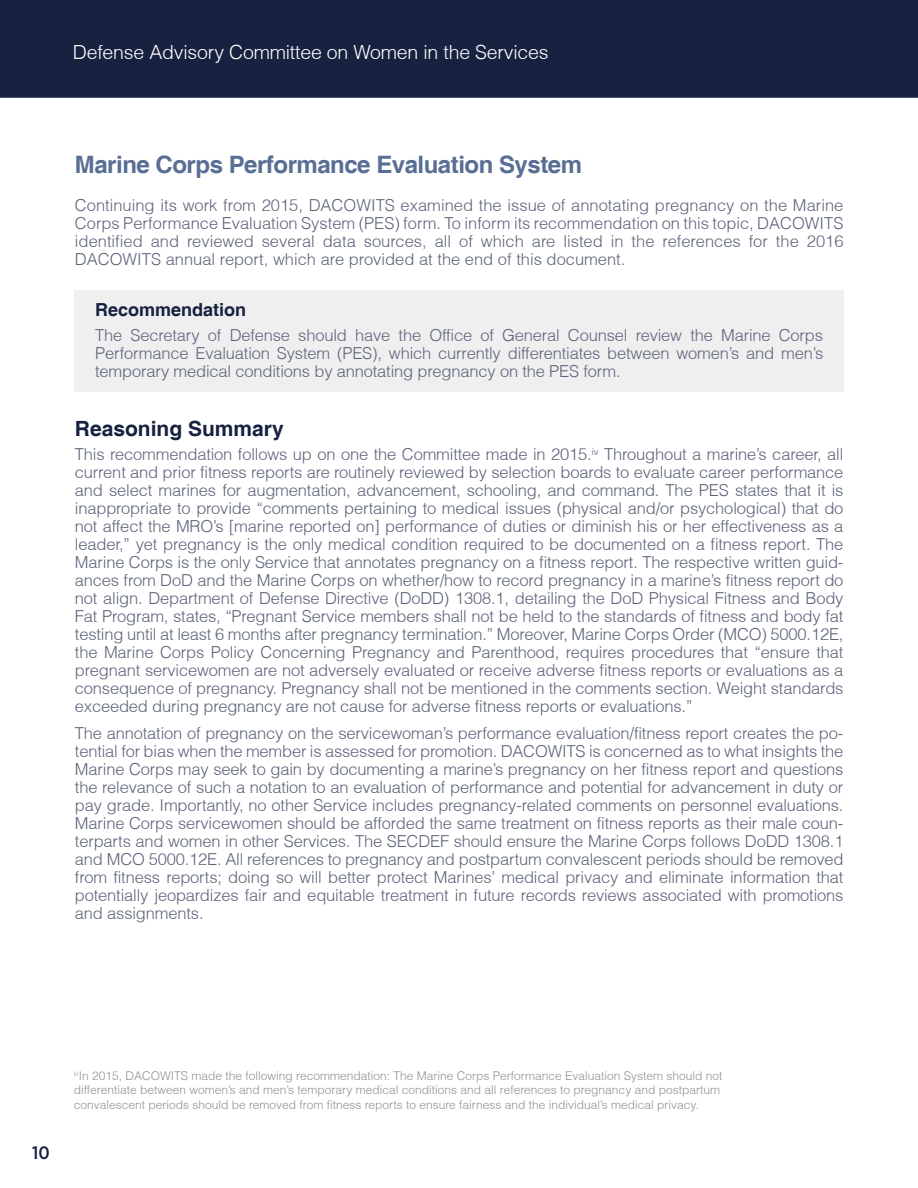
<style>
.page{position:relative;width:918px;height:1188px;background:#fff}
.page>*{position:absolute;margin:0;border:0;box-sizing:border-box;transform-origin:0 0}
.Head_2{font:700 24px "Helvetica";letter-spacing:-.02em;color:#586e94}
.Head_3{font:700 21px "Helvetica";color:#172140}
.t1{font:300 19.5px "Helvetica";letter-spacing:-.01em;color:#fff}
.Rec_Title{font:700 18px "Helvetica";color:#172140}
.t2{font:500 18px "Gotham Narrow";color:#172140}
.Body{font:300 16.5px/18px "Helvetica";letter-spacing:-.01em;color:#5d6479;text-align:justify}
.Rec_Text{font:300 16.5px/18px "Helvetica";letter-spacing:-.01em;color:#5d6479;text-align:justify}
.Figure_Source{font:300 12px/14.4px "Helvetica";color:#8f9194}
</style>
<div class="page">
<div style="left:0;top:0;width:918px;height:98px;background:#172140"></div>
<div style="left:74px;top:290px;width:770px;height:102px;background:#efeff0"></div>
<p class="t1" style="left:73px;top:40px;width:477px">Defense Advisory Committee on Women in the Services</p>
<p class="Head_2" style="left:75px;top:150px;width:509px">Marine Corps Performance Evaluation System</p>
<p class="Body" style="left:75px;top:196px;width:770px">Continuing its work from 2015, DACOWITS examined the issue of annotating pregnancy on the Marine Corps Performance Evaluation System (PES) form. To inform its recommendation on this topic, DACOWITS identified and reviewed several data sources, all of which are listed in the references for the 2016<br>DACOWITS annual report, which are provided at the end of this document.</p>
<p class="Rec_Title" style="left:95px;top:299px;width:153px">Recommendation</p>
<p class="Rec_Text" style="left:95px;top:326px;width:730px">The Secretary of Defense should have the Office of General Counsel review the Marine Corps Performance Evaluation System (PES), which currently differentiates between women’s and men’s temporary medical conditions by annotating pregnancy on the PES form.</p>
<p class="Head_3" style="left:75px;top:416px;width:210px">Reasoning Summary</p>
<p class="Body" style="left:75px;top:445px;width:770px">This recommendation follows up on one the Committee made in 2015.<sup>iv</sup> Throughout a marine’s career, all current and prior fitness reports are routinely reviewed by selection boards to evaluate career performance and select marines for augmentation, advancement, schooling, and command. The PES states that it is inappropriate to provide “comments pertaining to medical issues (physical and/or psychological) that do not affect the MRO’s [marine reported on] performance of duties or diminish his or her effectiveness as a leader,” yet pregnancy is the only medical condition required to be documented on a fitness report. The Marine Corps is the only Service that annotates pregnancy on a fitness report. The respective written guid&shy;ances from DoD and the Marine Corps on whether/how to record pregnancy in a marine’s fitness report do not align. Department of Defense Directive (DoDD) 1308.1, detailing the DoD Physical Fitness and Body Fat Program, states, “Pregnant Service members shall not be held to the standards of fitness and body fat testing until at least 6 months after pregnancy termination.” Moreover, Marine Corps Order (MCO) 5000.12E, the Marine Corps Policy Concerning Pregnancy and Parenthood, requires procedures that “ensure that pregnant servicewomen are not adversely evaluated or receive adverse fitness reports or evaluations as a consequence of pregnancy. Pregnancy shall not be mentioned in the comments section. Weight standards exceeded during pregnancy are not cause for adverse fitness reports or evaluations.”</p>
<p class="Body" style="left:75px;top:724px;width:770px">The annotation of pregnancy on the servicewoman’s performance evaluation/fitness report creates the po&shy;tential for bias when the member is assessed for promotion. DACOWITS is concerned as to what insights the Marine Corps may seek to gain by documenting a marine’s pregnancy on her fitness report and questions the relevance of such a notation to an evaluation of performance and potential for advancement in duty or pay grade. Importantly, no other Service includes pregnancy-related comments on personnel evaluations.<br>Marine Corps servicewomen should be afforded the same treatment on fitness reports as their male coun&shy;terparts and women in other Services. The SECDEF should ensure the Marine Corps follows DoDD 1308.1 and MCO 5000.12E. All references to pregnancy and postpartum convalescent periods should be removed from fitness reports; doing so will better protect Marines’ medical privacy and eliminate information that potentially jeopardizes fair and equitable treatment in future records reviews associated with promotions and assignments.</p>
<p class="t2" style="left:32px;top:1142px;width:19px">10</p>
<p class="Figure_Source" style="left:74px;top:1068px;width:650px"><sup>iv</sup>In 2015, DACOWITS made the following recommendation: The Marine Corps Performance Evaluation System should not differentiate between women’s and men’s temporary medical conditions and all references to pregnancy and postpartum convalescent periods should be removed from fitness reports to ensure fairness and the individual’s medical privacy.</p>
</div>
